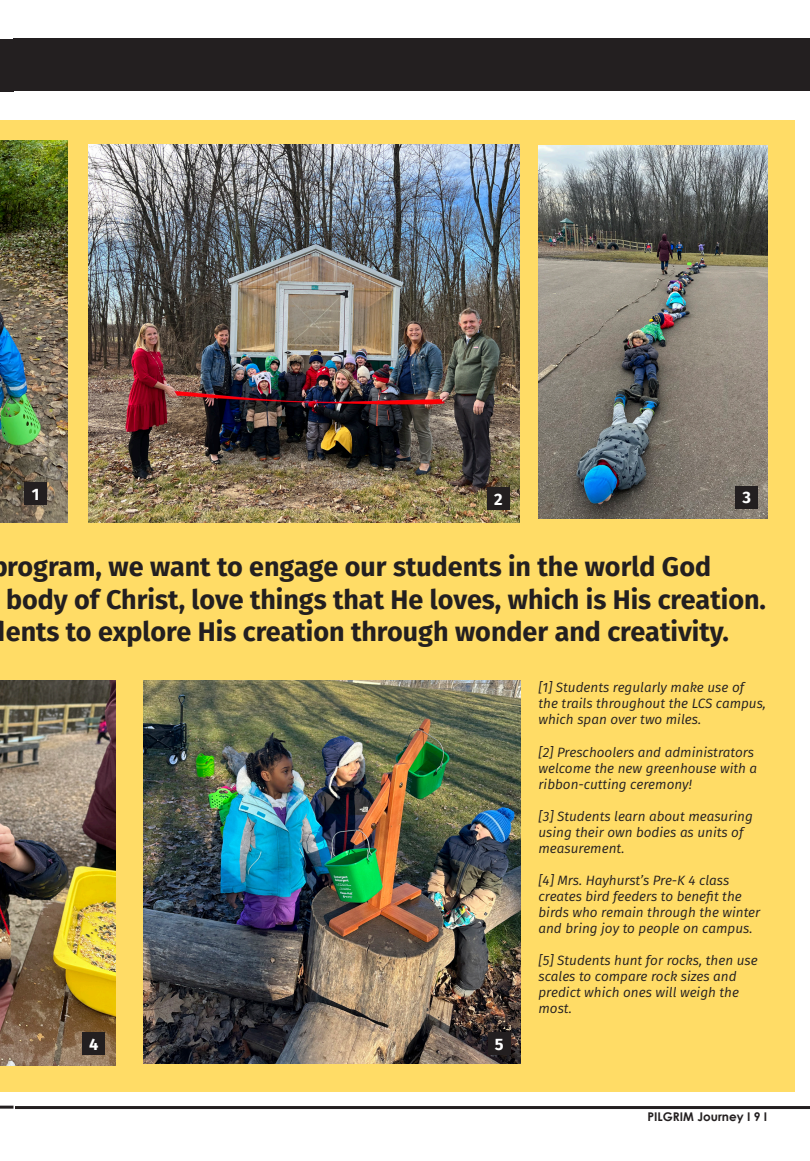
<style>
.page{position:relative;width:810px;height:1161px;background:#fff}
.page>*{position:absolute;margin:0;border:0;box-sizing:border-box;transform-origin:0 0}
.t1{font:700 27px/32.4px "Fira Sans";color:#231f20}
.t2{font:700 16.5px "Fira Sans";color:#fff}
.t3{font:italic 13.5px/16px "Fira Sans";color:#231f20}
.t4{font:700 12px "Century Gothic";color:#231f20}
</style>
<div class="page">
<hr style="left:15px;top:1106px;width:795px;height:3px;background:#231f20">
<hr style="left:0;top:1106px;width:14px;height:3px;background:#231f20">
<div style="left:0;top:120px;width:794px;height:972px;background:#ffdc66"></div>
<img style="left:88px;top:144px;width:432px;height:378px">
<img style="left:0;top:681px;width:115px;height:384px">
<img style="left:0;top:140px;width:68px;height:383px">
<img style="left:538px;top:145px;width:229px;height:374px">
<img style="left:143px;top:681px;width:377px;height:382px">
<div style="left:25px;top:483px;width:22px;height:22px;background:#231f20"></div>
<div style="left:488px;top:488px;width:22px;height:22px;background:#231f20"></div>
<div style="left:736px;top:486px;width:22px;height:22px;background:#231f20"></div>
<div style="left:83px;top:1033px;width:22px;height:22px;background:#231f20"></div>
<div style="left:489px;top:1033px;width:22px;height:22px;background:#231f20"></div>
<div style="left:14px;top:38px;width:796px;height:53px;background:#231f20"></div>
<div style="left:0;top:39px;width:14px;height:53px;background:#231f20"></div>
<p class="t2" style="left:32px;top:480px;width:9px">1</p>
<p class="t2" style="left:494px;top:485px;width:10px">2</p>
<p class="t2" style="left:742px;top:483px;width:10px">3</p>
<h1 class="t1" style="left:6px;top:549px;width:762px">rogram, we want to engage our students in the world God body of Christ, love things that He loves, which is His creation. ents to explore His creation through wonder and creativity.</h1>
<p class="t3" style="left:538px;top:679px;width:229px">[1] Students regularly make use of the trails throughout the LCS campus, which span over two miles.</p>
<p class="t3" style="left:538px;top:744px;width:220px">[2] Preschoolers and administrators welcome the new greenhouse with a ribbon-cutting ceremony!</p>
<p class="t3" style="left:538px;top:808px;width:216px">[3] Students learn about measuring using their own bodies as units of measurement.</p>
<p class="t3" style="left:538px;top:872px;width:223px">[4] Mrs. Hayhurst’s Pre-K 4 class creates bird feeders to benefit the birds who remain through the winter and bring joy to people on campus.</p>
<p class="t3" style="left:538px;top:952px;width:221px">[5] Students hunt for rocks, then use scales to compare rock sizes and predict which ones will weigh the most.</p>
<p class="t2" style="left:89px;top:1030px;width:11px">4</p>
<p class="t2" style="left:495px;top:1030px;width:10px">5</p>
<p class="t4" style="left:647px;top:1108px;width:121px">PILGRIM Journey I 9 I</p>
</div>
